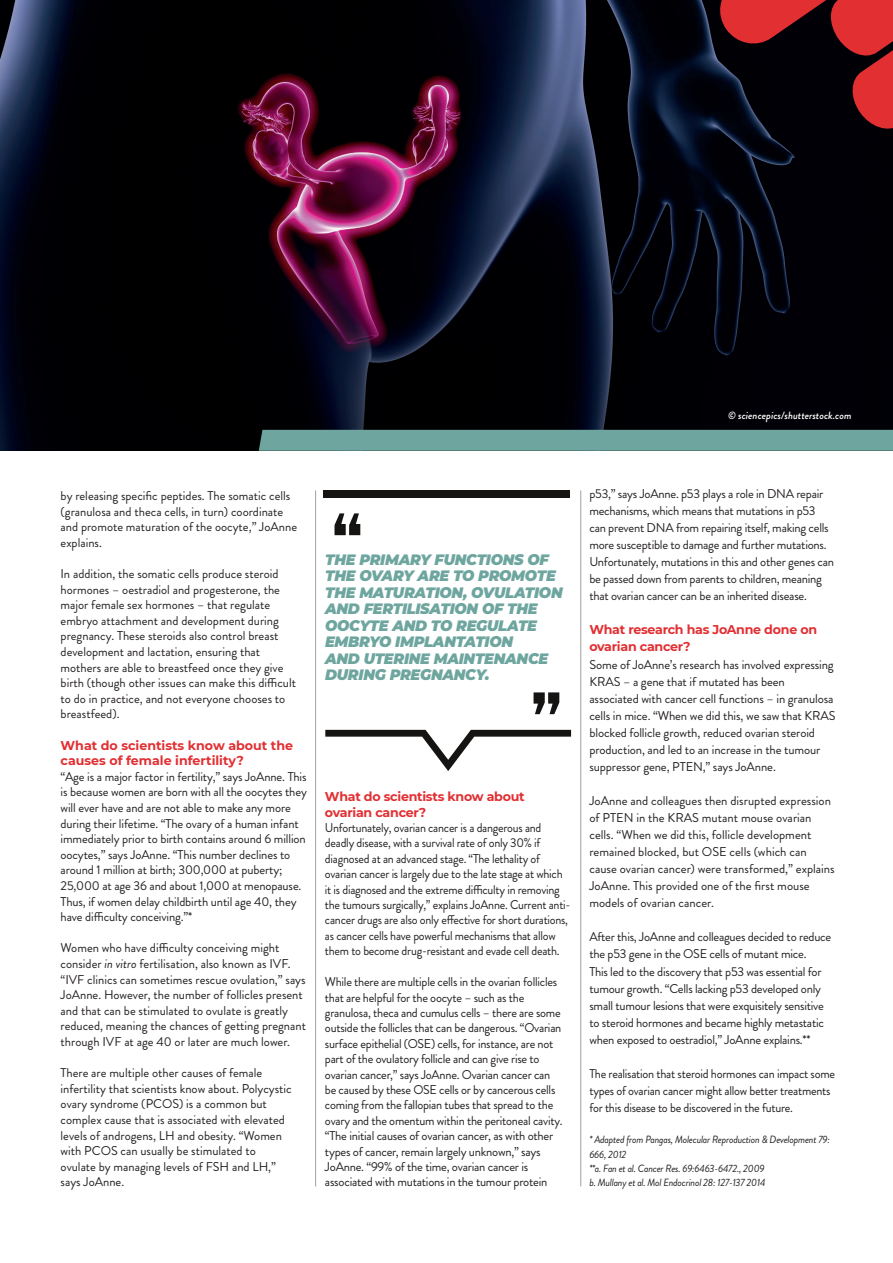
<style>
.page{position:relative;width:893px;height:1263px;background:#fff}
.page>*{position:absolute;margin:0;border:0;box-sizing:border-box;transform-origin:0 0}
.t1{font:italic 900 15px/16.5px "Montserrat";letter-spacing:-.02em;color:#6ea69f}
.t2{font:12.75px/15.6px "Brandon Grotesque";letter-spacing:-.01em;color:#231f20}
.t3{font:12.75px/15.5px "Brandon Grotesque";letter-spacing:-.01em;color:#231f20;scale:.95 1}
.t4{font:12.75px/17.1px "Brandon Grotesque";letter-spacing:-.01em;color:#231f20;scale:.96 1}
.t5{font:700 12.75px/15.5px "Montserrat";letter-spacing:-.02em;color:#e22f32}
.t6{font:700 12.75px/15.6px "Montserrat";color:#e22f32}
.t7{font:italic 10.5px/14.4px "Brandon Grotesque";letter-spacing:-.02em;color:#231f20;scale:.96 1}
.t8{font:italic 500 10.5px "Brandon Grotesque";color:#fff}
.s1{font-style:italic}
</style>
<div class="page">
<div style="left:324px;top:491px;width:246px;height:7px;background:#161412"></div>
<svg style="left:334px;top:513px;width:26px;height:22px"></svg>
<svg style="left:325px;top:730px;width:246px;height:41px"></svg>
<svg style="left:534px;top:692px;width:25px;height:22px"></svg>
<img style="left:0;top:0;width:893px;height:451px">
<div style="left:259px;top:430px;width:634px;height:21px;background:#6ea69f"></div>
<hr style="left:315px;top:490px;width:1px;height:696px;background:#a0a1a5">
<hr style="left:580px;top:490px;width:1px;height:696px;background:#a0a1a5">
<svg style="left:716px;top:0;width:177px;height:133px;background:#4f1218"></svg>
<p class="t8" style="left:728px;top:408px;width:125px">© sciencepics/shutterstock.com</p>
<p class="t2" style="left:61px;top:488px;width:238px">by releasing specific peptides. The somatic cells (granulosa and theca cells, in turn) coordinate and promote maturation of the oocyte,” JoAnne explains.</p>
<p class="t2" style="left:61px;top:566px;width:237px">In addition, the somatic cells produce steroid hormones – oestradiol and progesterone, the major female sex hormones – that regulate embryo attachment and development during pregnancy. These steroids also control breast development and lactation, ensuring that mothers are able to breastfeed once they give birth (though other issues can make this difficult to do in practice, and not everyone chooses to breastfeed).</p>
<p class="t6" style="left:61px;top:737px;width:234px">What do scientists know about the causes of female infertility?</p>
<p class="t2" style="left:61px;top:769px;width:248px">“Age is a major factor in fertility,” says JoAnne. This is because women are born with all the oocytes they will ever have and are not able to make any more during their lifetime. “The ovary of a human infant immediately prior to birth contains around 6 million oocytes,” says JoAnne. “This number declines to around 1 million at birth; 300,000 at puberty; 25,000 at age 36 and about 1,000 at menopause.<br>Thus, if women delay childbirth until age 40, they have difficulty conceiving.”*</p>
<p class="t2" style="left:61px;top:940px;width:247px">Women who have difficulty conceiving might consider <span class="s1">in vitro</span> fertilisation, also known as IVF. “IVF clinics can sometimes rescue ovulation,” says JoAnne. However, the number of follicles present and that can be stimulated to ovulate is greatly reduced, meaning the chances of getting pregnant through IVF at age 40 or later are much lower.</p>
<p class="t2" style="left:61px;top:1065px;width:233px">There are multiple other causes of female infertility that scientists know about. Polycystic ovary syndrome (PCOS) is a common but complex cause that is associated with elevated levels of androgens, LH and obesity. “Women with PCOS can usually be stimulated to ovulate by managing levels of FSH and LH,” says JoAnne.</p>
<p class="t1" style="left:325px;top:550px;width:239px">THE PRIMARY FUNCTIONS OF<br>THE OVARY ARE TO PROMOTE<br>THE MATURATION, OVULATION<br>AND FERTILISATION OF THE<br>OOCYTE AND TO REGULATE<br>EMBRYO IMPLANTATION<br>AND UTERINE MAINTENANCE<br>DURING PREGNANCY.</p>
<p class="t5" style="left:325px;top:788px;width:201px">What do scientists know about ovarian cancer?</p>
<p class="t3" style="left:325px;top:820px;width:260px">Unfortunately, ovarian cancer is a dangerous and deadly disease, with a survival rate of only 30% if diagnosed at an advanced stage. “The lethality of ovarian cancer is largely due to the late stage at which it is diagnosed and the extreme difficulty in removing the tumours surgically,” explains JoAnne. Current anti&shy;cancer drugs are also only effective for short durations, as cancer cells have powerful mechanisms that allow them to become drug-resistant and evade cell death.</p>
<p class="t2" style="left:325px;top:974px;width:239px">While there are multiple cells in the ovarian follicles that are helpful for the oocyte – such as the granulosa, theca and cumulus cells – there are some outside the follicles that can be dangerous. “Ovarian surface epithelial (OSE) cells, for instance, are not part of the ovulatory follicle and can give rise to ovarian cancer,” says JoAnne. Ovarian cancer can be caused by these OSE cells or by cancerous cells coming from the fallopian tubes that spread to the ovary and the omentum within the peritoneal cavity.</p>
<p class="t2" style="left:325px;top:1128px;width:230px">“The initial causes of ovarian cancer, as with other types of cancer, remain largely unknown,” says JoAnne. “99% of the time, ovarian cancer is associated with mutations in the tumour protein</p>
<p class="t2" style="left:589px;top:485px;width:246px;line-height:17.1px">p53,” says JoAnne. p53 plays a role in DNA repair mechanisms, which means that mutations in p53 can prevent DNA from repairing itself, making cells more susceptible to damage and further mutations.<br>Unfortunately, mutations in this and other genes can be passed down from parents to children, meaning that ovarian cancer can be an inherited disease.</p>
<p class="t5" style="left:589px;top:621px;width:229px;line-height:17.1px">What research has JoAnne done on ovarian cancer?</p>
<p class="t2" style="left:589px;top:656px;width:248px;line-height:17.1px">Some of JoAnne’s research has involved expressing KRAS – a gene that if mutated has been associated with cancer cell functions – in granulosa cells in mice. “When we did this, we saw that KRAS blocked follicle growth, reduced ovarian steroid production, and led to an increase in the tumour suppressor gene, PTEN,” says JoAnne.</p>
<p class="t2" style="left:589px;top:792px;width:247px;line-height:17.1px">JoAnne and colleagues then disrupted expression of PTEN in the KRAS mutant mouse ovarian cells. “When we did this, follicle development remained blocked, but OSE cells (which can cause ovarian cancer) were transformed,” explains JoAnne. This provided one of the first mouse models of ovarian cancer.</p>
<p class="t2" style="left:589px;top:929px;width:243px;line-height:17.1px">After this, JoAnne and colleagues decided to reduce the p53 gene in the OSE cells of mutant mice.<br>This led to the discovery that p53 was essential for tumour growth. “Cells lacking p53 developed only small tumour lesions that were exquisitely sensitive to steroid hormones and became highly metastatic when exposed to oestradiol,” JoAnne explains.**</p>
<p class="t4" style="left:589px;top:1065px;width:257px">The realisation that steroid hormones can impact some types of ovarian cancer might allow better treatments for this disease to be discovered in the future.</p>
<p class="t7" style="left:589px;top:1133px;width:252px">* Adapted from Pangas, Molecular Reproduction &amp; Development 79:<br>666, 2012</p>
<p class="t7" style="left:589px;top:1161px;width:184px">**a. Fan et al. Cancer Res. 69:6463-6472., 2009</p>
<p class="t7" style="left:589px;top:1176px;width:185px">b. Mullany et al. Mol Endocrinol 28: 127-137 2014</p>
</div>
